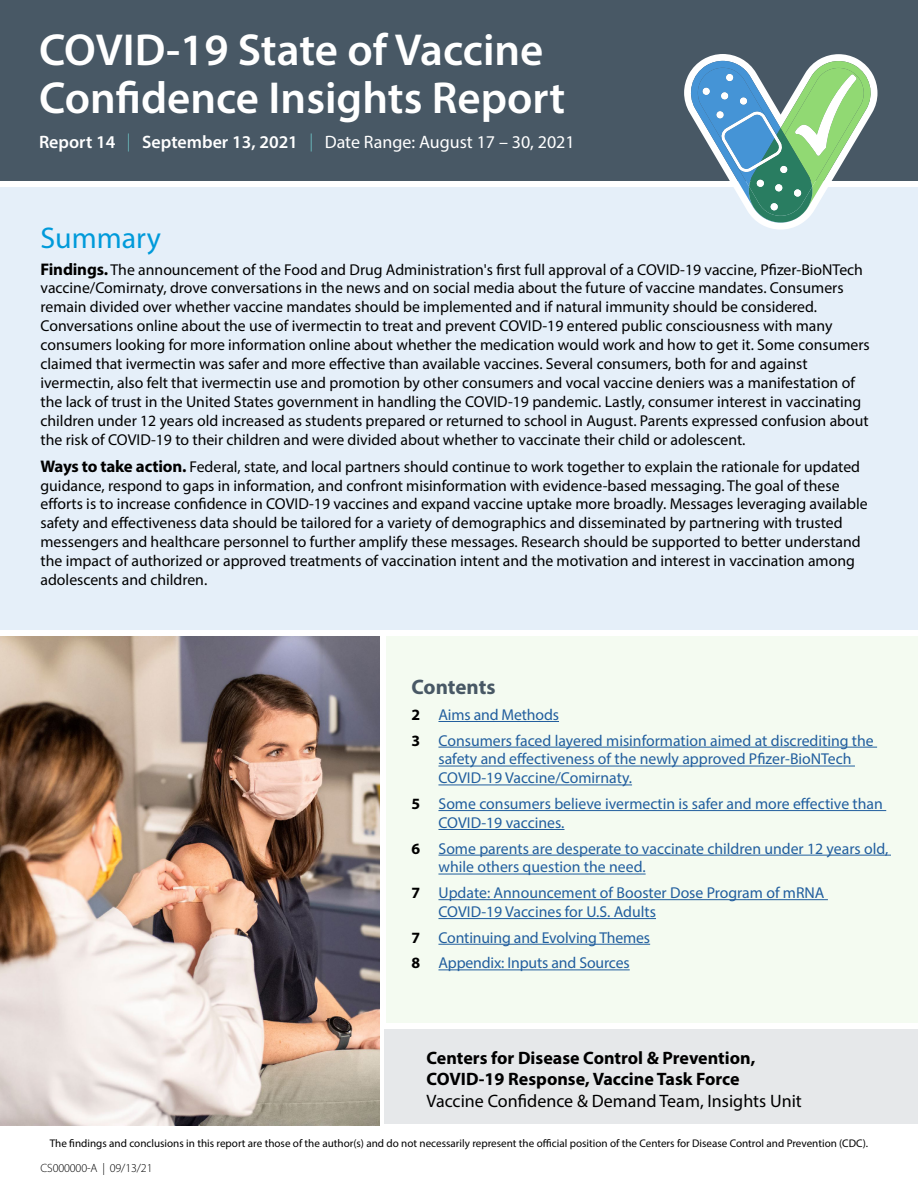
<style>
.page{position:relative;width:918px;height:1188px;background:#fff}
.page>*{position:absolute;margin:0;border:0;box-sizing:border-box;transform-origin:0 0}
.t1{font:600 45px/48px "Myriad Pro";color:#fff}
.t2{font:30px "Myriad Pro";color:#009ada}
.t3{font:700 21px "Myriad Pro";letter-spacing:-.005em;color:#485865}
.t4{font:700 18px/21.6px "Myriad Pro";color:#000}
.t5{font:18px "Myriad Pro";color:#fff}
.t6{font:18px "Myriad Pro";color:#000}
.t7{font:15.75px/18.9px "Myriad Pro";color:#000}
.t8{font:15.75px/18.9px "Myriad Pro";color:#215e9e}
.t9{font:300 12px "Myriad Pro";letter-spacing:-.01em;color:#000}
.P_source_note{font:11.1px "Myriad Pro";color:#000}
.s1{font-weight:600}
.s2{font-weight:300;color:#70cacb}
.s3{font-weight:700;font-size:16.8px}
.s4{font-weight:700;color:#000}
</style>
<div class="page">
<div style="left:0;top:188px;width:918px;height:442px;background:#e5eff9"></div>
<div style="left:0;top:0;width:918px;height:181px;background:#485865"></div>
<svg style="left:684px;top:54px;width:194px;height:176px"></svg>
<div style="left:386px;top:636px;width:532px;height:387px;background:#f4fbf1"></div>
<div style="left:384px;top:1030px;width:534px;height:94px;background:#e6e8ea"></div>
<img style="left:0;top:637px;width:380px;height:489px">
<hr style="left:438px;top:721px;width:121px;height:1px;background:#215e9e">
<hr style="left:438px;top:747px;width:439px;height:1px;background:#215e9e">
<hr style="left:438px;top:766px;width:417px;height:1px;background:#215e9e">
<hr style="left:438px;top:785px;width:194px;height:1px;background:#215e9e">
<hr style="left:438px;top:810px;width:448px;height:1px;background:#215e9e">
<hr style="left:438px;top:829px;width:126px;height:1px;background:#215e9e">
<hr style="left:438px;top:855px;width:453px;height:1px;background:#215e9e">
<hr style="left:438px;top:874px;width:208px;height:1px;background:#215e9e">
<hr style="left:438px;top:899px;width:390px;height:1px;background:#215e9e">
<hr style="left:438px;top:918px;width:218px;height:1px;background:#215e9e">
<hr style="left:438px;top:944px;width:212px;height:1px;background:#215e9e">
<hr style="left:438px;top:969px;width:192px;height:1px;background:#215e9e">
<h1 class="t1" style="left:39px;top:25px;width:528px">COVID-19 State of Vaccine<br>Confidence Insights Report</h1>
<p class="t5" style="left:39px;top:131px;width:537px"><span class="s1">Report 14</span> <span class="s2">|</span> <span class="s1">September 13, 2021</span> <span class="s2">|</span> Date Range: August 17 – 30, 2021</p>
<h2 class="t2" style="left:40px;top:219px;width:122px">Summary</h2>
<p class="t7" style="left:40px;top:260px;width:831px"><span class="s3">Findings.</span> The announcement of the Food and Drug Administration's first full approval of a COVID-19 vaccine, Pfizer-BioNTech vaccine/Comirnaty, drove conversations in the news and on social media about the future of vaccine mandates. Consumers remain divided over whether vaccine mandates should be implemented and if natural immunity should be considered.<br>Conversations online about the use of ivermectin to treat and prevent COVID-19 entered public consciousness with many consumers looking for more information online about whether the medication would work and how to get it. Some consumers claimed that ivermectin was safer and more effective than available vaccines. Several consumers, both for and against ivermectin, also felt that ivermectin use and promotion by other consumers and vocal vaccine deniers was a manifestation of the lack of trust in the United States government in handling the COVID-19 pandemic. Lastly, consumer interest in vaccinating children under 12 years old increased as students prepared or returned to school in August. Parents expressed confusion about the risk of COVID-19 to their children and were divided about whether to vaccinate their child or adolescent.</p>
<p class="t7" style="left:40px;top:457px;width:829px"><span class="s3">Ways to take action.</span> Federal, state, and local partners should continue to work together to explain the rationale for updated guidance, respond to gaps in information, and confront misinformation with evidence-based messaging. The goal of these efforts is to increase confidence in COVID-19 vaccines and expand vaccine uptake more broadly. Messages leveraging available safety and effectiveness data should be tailored for a variety of demographics and disseminated by partnering with trusted messengers and healthcare personnel to further amplify these messages. Research should be supported to better understand the impact of authorized or approved treatments of vaccination intent and the motivation and interest in vaccination among adolescents and children.</p>
<h3 class="t3" style="left:411px;top:673px;width:86px">Contents</h3>
<p class="t8" style="left:411px;top:705px;width:149px"><span class="s4">2</span> Aims and Methods</p>
<p class="t8" style="left:438px;top:731px;width:437px;text-indent:-27px"><span class="s4">3</span> Consumers faced layered misinformation aimed at discrediting the safety and effectiveness of the newly approved Pfizer-BioNTech<br>COVID-19 Vaccine/Comirnaty.</p>
<p class="t8" style="left:438px;top:794px;width:446px;text-indent:-27px"><span class="s4">5</span> Some consumers believe ivermectin is safer and more effective than<br>COVID-19 vaccines.</p>
<p class="t8" style="left:438px;top:839px;width:451px;text-indent:-27px"><span class="s4">6</span> Some parents are desperate to vaccinate children under 12 years old, while others question the need.</p>
<p class="t8" style="left:438px;top:883px;width:388px;text-indent:-27px"><span class="s4">7</span> Update: Announcement of Booster Dose Program of mRNA<br>COVID-19 Vaccines for U.S. Adults</p>
<p class="t8" style="left:411px;top:928px;width:240px"><span class="s4">7</span> Continuing and Evolving Themes</p>
<p class="t8" style="left:411px;top:953px;width:220px"><span class="s4">8</span> Appendix: Inputs and Sources</p>
<p class="t4" style="left:427px;top:1046px;width:330px">Centers for Disease Control &amp; Prevention,<br>COVID-19 Response, Vaccine Task Force</p>
<p class="t6" style="left:427px;top:1090px;width:377px">Vaccine Confidence &amp; Demand Team, Insights Unit</p>
<h4 class="P_source_note" style="left:50px;top:1136px;width:820px">The findings and conclusions in this report are those of the author(s) and do not necessarily represent the official position of the Centers for Disease Control and Prevention (CDC).</h4>
<p class="t9" style="left:40px;top:1161px;width:114px">CS000000-A | 09/13/21</p>
</div>
